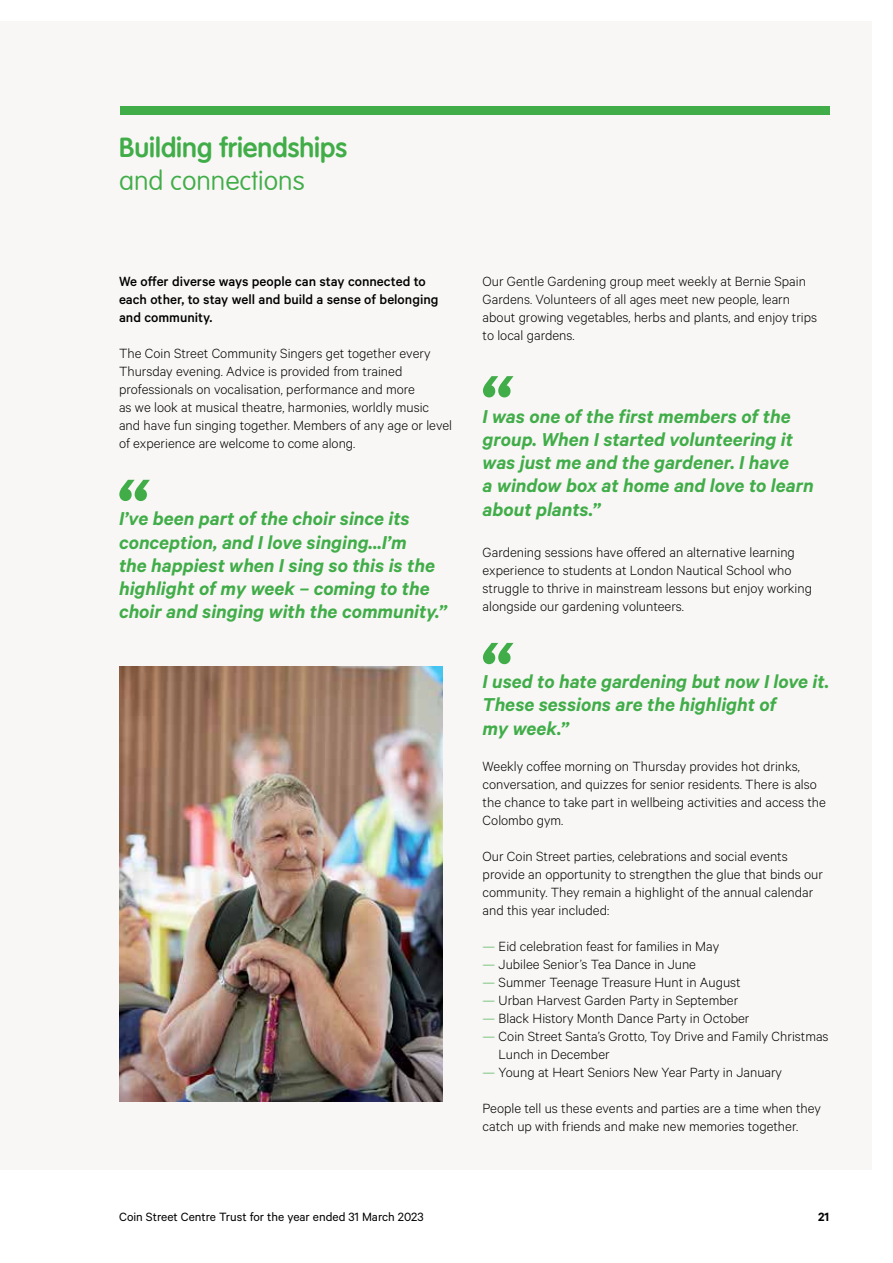
<style>
.page{position:relative;width:893px;height:1263px;background:#fff}
.page>*{position:absolute;margin:0;border:0;box-sizing:border-box;transform-origin:0 0}
.t1{font:italic 600 82.5px "Calibre";color:#41ad49;scale:.95 1}
.t2{font:600 27px "VAG Rounded Next";color:#41ad49}
.t3{font:300 27px "VAG Rounded Next";color:#41ad49}
.t4{font:italic 600 21px/23.2px "Calibre";color:#41ad49}
.t5{font:300 15px/18px "Calibre";color:#000}
.t6{font:500 15px/18px "Calibre";color:#000}
.t7{font:13.5px "Calibre";color:#000}
.t8{font:600 13.5px "Calibre";color:#000}
.s1{color:#41ad49}
</style>
<div class="page">
<div style="left:0;top:21px;width:872px;height:1148px;background:#f8f7f5"></div>
<div style="left:120px;top:106px;width:709px;height:9px;background:#41ad49"></div>
<img style="left:119px;top:666px;width:323px;height:435px">
<h2 class="t2" style="left:119px;top:131px;width:230px">Building friendships</h2>
<h2 class="t3" style="left:119px;top:165px;width:187px">and connections</h2>
<p class="t6" style="left:119px;top:272px;width:321px">We offer diverse ways people can stay connected to each other, to stay well and build a sense of belonging and community.</p>
<p class="t5" style="left:119px;top:344px;width:334px">The Coin Street Community Singers get together every Thursday evening. Advice is provided from trained professionals on vocalisation, performance and more<br>as we look at musical theatre, harmonies, worldly music and have fun singing together. Members of any age or level of experience are welcome to come along.</p>
<h1 class="t1" style="left:115px;top:456px;width:35px">“</h1>
<h3 class="t4" style="left:119px;top:507px;width:329px">I’ve been part of the choir since its conception, and I love singing...I’m<br>the happiest when I sing so this is the highlight of my week – coming to the choir and singing with the community.”</h3>
<p class="t5" style="left:483px;top:272px;width:336px">Our Gentle Gardening group meet weekly at Bernie Spain Gardens. Volunteers of all ages meet new people, learn about growing vegetables, herbs and plants, and enjoy trips to local gardens.</p>
<h1 class="t1" style="left:478px;top:352px;width:34px">“</h1>
<h3 class="t4" style="left:483px;top:404px;width:333px">I was one of the first members of the group. When I started volunteering it was just me and the gardener. I have<br>a window box at home and love to learn about plants.”</h3>
<p class="t5" style="left:483px;top:543px;width:331px">Gardening sessions have offered an alternative learning experience to students at London Nautical School who struggle to thrive in mainstream lessons but enjoy working alongside our gardening volunteers.</p>
<h1 class="t1" style="left:478px;top:619px;width:34px">“</h1>
<h3 class="t4" style="left:483px;top:669px;width:348px">I used to hate gardening but now I love it.<br>These sessions are the highlight of<br>my week.”</h3>
<p class="t5" style="left:483px;top:756px;width:345px">Weekly coffee morning on Thursday provides hot drinks, conversation, and quizzes for senior residents. There is also the chance to take part in wellbeing activities and access the Colombo gym.</p>
<p class="t5" style="left:483px;top:846px;width:342px">Our Coin Street parties, celebrations and social events provide an opportunity to strengthen the glue that binds our community. They remain a highlight of the annual calendar and this year included:</p>
<p class="t5" style="left:483px;top:936px;width:238px"><span class="s1">—</span> Eid celebration feast for families in May</p>
<p class="t5" style="left:483px;top:954px;width:215px"><span class="s1">—</span> Jubilee Senior’s Tea Dance in June</p>
<p class="t5" style="left:483px;top:972px;width:260px"><span class="s1">—</span> Summer Teenage Treasure Hunt in August</p>
<p class="t5" style="left:483px;top:990px;width:257px"><span class="s1">—</span> Urban Harvest Garden Party in September</p>
<p class="t5" style="left:483px;top:1008px;width:268px"><span class="s1">—</span> Black History Month Dance Party in October</p>
<p class="t5" style="left:499px;top:1026px;width:331px;text-indent:-16px"><span class="s1">—</span> Coin Street Santa’s Grotto, Toy Drive and Family Christmas<br>Lunch in December</p>
<p class="t5" style="left:483px;top:1062px;width:301px"><span class="s1">—</span> Young at Heart Seniors New Year Party in January</p>
<p class="t5" style="left:483px;top:1098px;width:340px">People tell us these events and parties are a time when they catch up with friends and make new memories together.</p>
<p class="t7" style="left:119px;top:1208px;width:306px">Coin Street Centre Trust for the year ended 31 March 2023</p>
<p class="t8" style="left:818px;top:1208px;width:13px">21</p>
</div>
